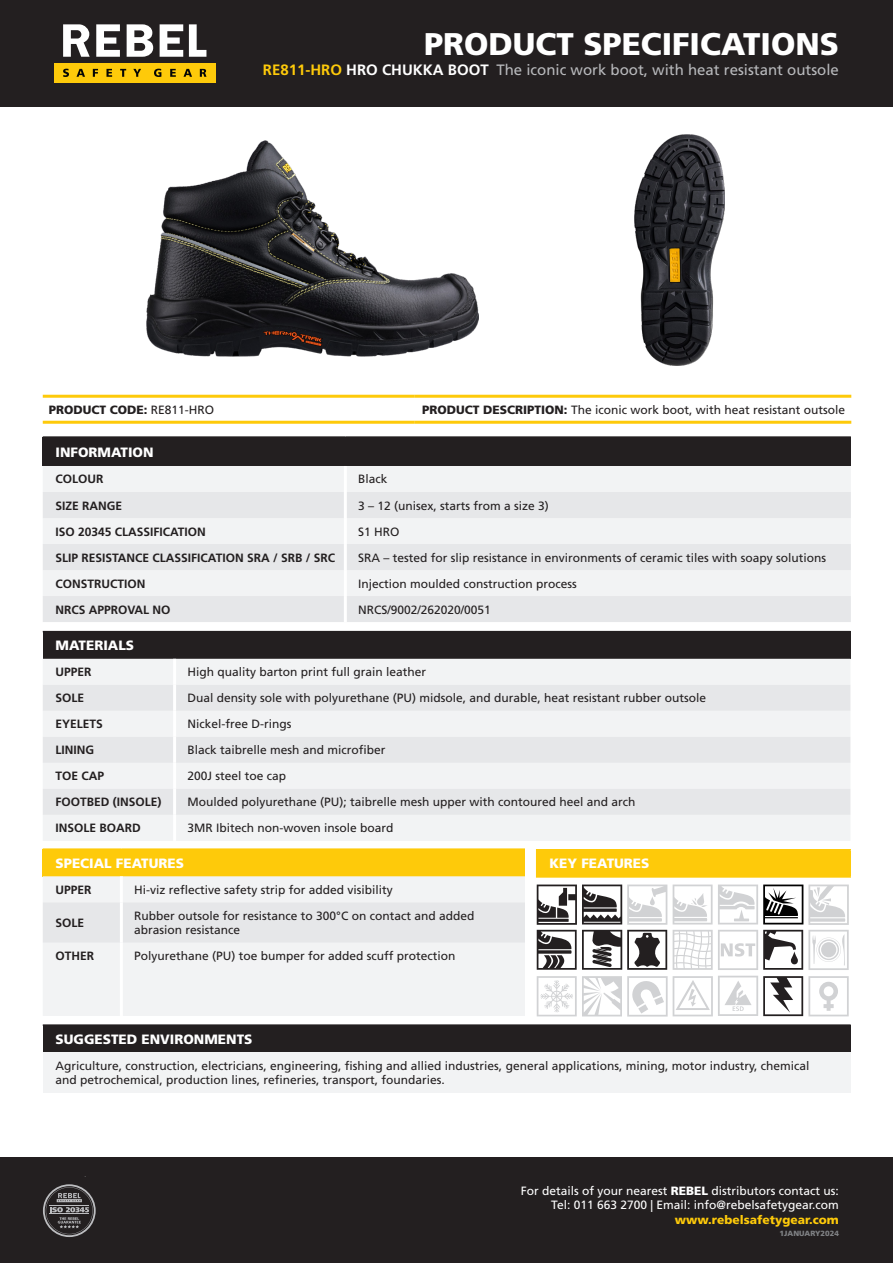
<style>
.page{position:relative;width:893px;height:1263px;background:#fff}
.page>*{position:absolute;margin:0;border:0;box-sizing:border-box;transform-origin:0 0}
.t1{font:900 31.35px "Frutiger LT Std";color:#fff}
.t2{font:15px "Frutiger LT Std";color:#b8b9bc}
.Table_heading{font:900 13.5px "Frutiger LT Std";color:#fff}
.Table_text{font:12px/14.4px "Frutiger LT Std";color:#231f20}
.Table_Heading_2{font:700 12px "Frutiger LT Std";color:#231f20}
.t3{font:12px/14.4px "Frutiger LT Std";color:#fff;text-align:right}
.t4{font:900 12px "Frutiger LT Std";color:#feca0a}
.t5{font:900 12px "Frutiger LT Std";color:#231f20}
.t6{font:900 7.5px "Frutiger LT Std";color:#808285}
.s1{font-weight:700;color:#feca0a}
.s2{font-weight:700;color:#fff}
.s3{font-weight:400}
.s4{font-weight:900}
</style>
<div class="page">
<div style="left:0;top:0;width:893px;height:107px;background:#231f20"></div>
<div style="left:0;top:1157px;width:893px;height:106px;background:#231f20"></div>
<div style="left:54px;top:63px;width:162px;height:20px;background:#feca0a"></div>
<svg style="left:63px;top:24px;width:143px;height:33px"></svg>
<svg style="left:63px;top:69px;width:143px;height:8px"></svg>
<svg style="left:43px;top:1184px;width:53px;height:53px"></svg>
<div style="left:43px;top:437px;width:808px;height:29px;background:#231f20"></div>
<div style="left:43px;top:466px;width:808px;height:26px;background:#f2f3f4"></div>
<svg style="left:43px;top:492px;width:808px;height:130px;fill:#e6e7e9"></svg>
<hr style="left:344px;top:466px;width:3px;height:26px;background:#fff">
<hr style="left:344px;top:492px;width:3px;height:26px;background:#fff">
<hr style="left:344px;top:518px;width:3px;height:26px;background:#fff">
<hr style="left:344px;top:544px;width:3px;height:26px;background:#fff">
<hr style="left:344px;top:570px;width:3px;height:26px;background:#fff">
<hr style="left:344px;top:596px;width:3px;height:26px;background:#fff">
<hr style="left:43px;top:436px;width:302px;height:2px;background:#231f20">
<hr style="left:345px;top:436px;width:506px;height:2px;background:#231f20">
<img style="left:634px;top:134px;width:90px;height:232px">
<hr style="left:43px;top:395px;width:371px;height:3px;background:#feca0a">
<hr style="left:414px;top:395px;width:437px;height:3px;background:#feca0a">
<hr style="left:43px;top:421px;width:371px;height:3px;background:#feca0a">
<hr style="left:414px;top:421px;width:437px;height:3px;background:#feca0a">
<div style="left:43px;top:849px;width:482px;height:27px;background:#feca0a"></div>
<div style="left:43px;top:876px;width:482px;height:140px;background:#f2f3f4"></div>
<div style="left:43px;top:902px;width:482px;height:41px;background:#e6e7e9"></div>
<hr style="left:43px;top:848px;width:78px;height:2px;background:#feca0a">
<hr style="left:121px;top:848px;width:404px;height:2px;background:#feca0a">
<hr style="left:120px;top:876px;width:3px;height:26px;background:#fff">
<hr style="left:120px;top:902px;width:3px;height:41px;background:#fff">
<hr style="left:120px;top:943px;width:3px;height:73px;background:#fff">
<div style="left:43px;top:1025px;width:808px;height:27px;background:#231f20"></div>
<div style="left:43px;top:1052px;width:808px;height:41px;background:#f2f3f4"></div>
<hr style="left:43px;top:1024px;width:808px;height:2px;background:#231f20">
<div style="left:537px;top:850px;width:313px;height:27px;background:#feca0a"></div>
<hr style="left:536px;top:849px;width:315px;height:1px;background:#feca0a">
<svg style="left:536px;top:850px;width:1px;height:26px"></svg>
<hr style="left:849px;top:850px;width:2px;height:26px;background:#feca0a">
<hr style="left:536px;top:876px;width:315px;height:2px;background:#feca0a">
<div style="left:43px;top:632px;width:807px;height:27px;background:#231f20"></div>
<div style="left:43px;top:659px;width:807px;height:182px;background:#f2f3f4"></div>
<svg style="left:43px;top:685px;width:807px;height:130px;fill:#e6e7e9"></svg>
<hr style="left:173px;top:659px;width:3px;height:26px;background:#fff">
<hr style="left:173px;top:685px;width:3px;height:26px;background:#fff">
<hr style="left:173px;top:711px;width:3px;height:26px;background:#fff">
<hr style="left:173px;top:737px;width:3px;height:26px;background:#fff">
<hr style="left:173px;top:763px;width:3px;height:26px;background:#fff">
<hr style="left:173px;top:789px;width:3px;height:26px;background:#fff">
<hr style="left:173px;top:815px;width:3px;height:26px;background:#fff">
<hr style="left:43px;top:631px;width:132px;height:1px;background:#231f20">
<hr style="left:175px;top:631px;width:675px;height:1px;background:#231f20">
<svg style="left:537px;top:976px;width:312px;height:40px"></svg>
<svg style="left:537px;top:884px;width:130px;height:86px"></svg>
<svg style="left:673px;top:884px;width:176px;height:86px"></svg>
<img style="left:147px;top:141px;width:332px;height:215px">
<p class="t1" style="left:424px;top:25px;width:416px">PRODUCT SPECIFICATIONS</p>
<p class="t2" style="left:263px;top:61px;width:578px"><span class="s1">RE811-HRO</span> <span class="s2">HRO CHUKKA BOOT</span> The iconic work boot, with heat resistant outsole</p>
<p class="t5" style="left:49px;top:402px;width:167px">PRODUCT CODE: <span class="s3">RE811-HRO</span></p>
<p class="Table_text" style="left:422px;top:402px;width:425px"><span class="s4">PRODUCT DESCRIPTION:</span> The iconic work boot, with heat resistant outsole</p>
<p class="Table_heading" style="left:56px;top:444px;width:100px">INFORMATION</p>
<p class="Table_Heading_2" style="left:56px;top:472px;width:49px">COLOUR</p>
<p class="Table_text" style="left:358px;top:472px;width:31px">Black</p>
<p class="Table_Heading_2" style="left:56px;top:498px;width:68px">SIZE RANGE</p>
<p class="Table_text" style="left:358px;top:498px;width:192px">3 – 12 (unisex, starts from a size 3)</p>
<p class="Table_Heading_2" style="left:56px;top:524px;width:152px">ISO 20345 CLASSIFICATION</p>
<p class="Table_text" style="left:358px;top:524px;width:43px">S1 HRO</p>
<p class="Table_Heading_2" style="left:56px;top:550px;width:281px">SLIP RESISTANCE CLASSIFICATION SRA / SRB / SRC</p>
<p class="Table_text" style="left:358px;top:550px;width:470px">SRA – tested for slip resistance in environments of ceramic tiles with soapy solutions</p>
<p class="Table_Heading_2" style="left:56px;top:576px;width:92px">CONSTRUCTION</p>
<p class="Table_text" style="left:358px;top:576px;width:220px">Injection moulded construction process</p>
<p class="Table_Heading_2" style="left:56px;top:602px;width:117px">NRCS APPROVAL NO</p>
<p class="Table_text" style="left:358px;top:602px;width:134px">NRCS/9002/262020/0051</p>
<p class="Table_heading" style="left:56px;top:637px;width:80px">MATERIALS</p>
<p class="Table_Heading_2" style="left:56px;top:665px;width:38px">UPPER</p>
<p class="Table_text" style="left:187px;top:665px;width:240px">High quality barton print full grain leather</p>
<p class="Table_Heading_2" style="left:56px;top:691px;width:30px">SOLE</p>
<p class="Table_text" style="left:187px;top:691px;width:520px">Dual density sole with polyurethane (PU) midsole, and durable, heat resistant rubber outsole</p>
<p class="Table_Heading_2" style="left:56px;top:717px;width:49px">EYELETS</p>
<p class="Table_text" style="left:187px;top:717px;width:106px">Nickel-free D-rings</p>
<p class="Table_Heading_2" style="left:56px;top:743px;width:40px">LINING</p>
<p class="Table_text" style="left:187px;top:743px;width:200px">Black taibrelle mesh and microfiber</p>
<p class="Table_Heading_2" style="left:56px;top:769px;width:50px">TOE CAP</p>
<p class="Table_text" style="left:187px;top:769px;width:100px">200J steel toe cap</p>
<p class="Table_Heading_2" style="left:56px;top:795px;width:108px">FOOTBED (INSOLE)</p>
<p class="Table_text" style="left:187px;top:795px;width:450px">Moulded polyurethane (PU); taibrelle mesh upper with contoured heel and arch</p>
<p class="Table_Heading_2" style="left:56px;top:821px;width:87px">INSOLE BOARD</p>
<p class="Table_text" style="left:187px;top:821px;width:208px">3MR Ibitech non-woven insole board</p>
<p class="Table_heading" style="left:56px;top:855px;width:130px">SPECIAL FEATURES</p>
<p class="Table_Heading_2" style="left:56px;top:882px;width:38px">UPPER</p>
<p class="Table_text" style="left:134px;top:882px;width:260px">Hi-viz reflective safety strip for added visibility</p>
<p class="Table_Heading_2" style="left:56px;top:916px;width:30px">SOLE</p>
<p class="Table_text" style="left:134px;top:908px;width:342px">Rubber outsole for resistance to 300°C on contact and added abrasion resistance</p>
<p class="Table_Heading_2" style="left:56px;top:949px;width:40px">OTHER</p>
<p class="Table_text" style="left:134px;top:949px;width:323px">Polyurethane (PU) toe bumper for added scuff protection</p>
<p class="Table_heading" style="left:549px;top:855px;width:101px">KEY FEATURES</p>
<p class="Table_heading" style="left:56px;top:1031px;width:198px">SUGGESTED ENVIRONMENTS</p>
<p class="Table_text" style="left:56px;top:1058px;width:755px">Agriculture, construction, electricians, engineering, fishing and allied industries, general applications, mining, motor industry, chemical and petrochemical, production lines, refineries, transport, foundaries.</p>
<p class="t3" style="left:521px;top:1184px;width:320px">For details of your nearest <span class="s4">REBEL</span> distributors contact us:<br>Tel: 011 663 2700 | Email: info@rebelsafetygear.com</p>
<p class="t4" style="left:675px;top:1212px;width:166px">www.rebelsafetygear.com</p>
<p class="t6" style="left:780px;top:1228px;width:61px">1JANUARY2024</p>
</div>
